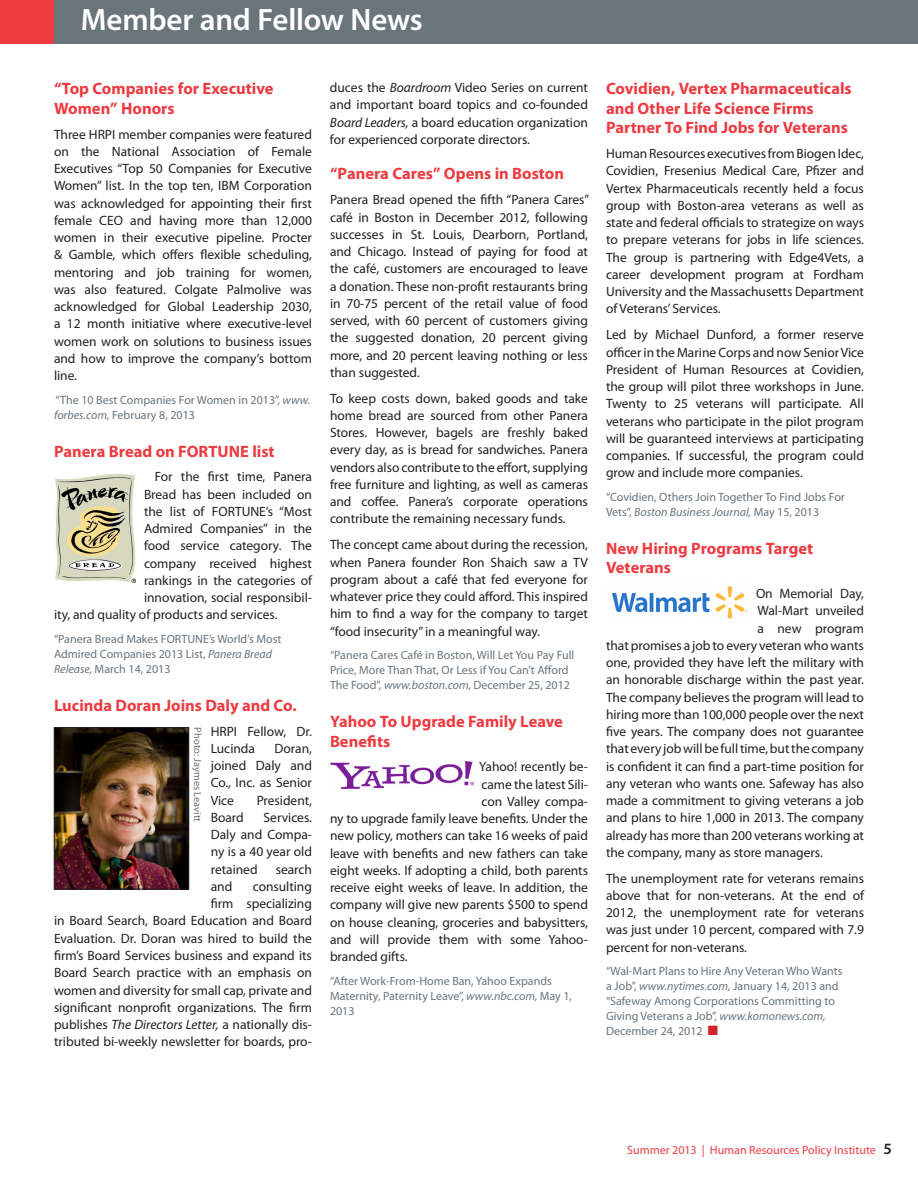
<style>
.page{position:relative;width:918px;height:1188px;background:#fff}
.page>*{position:absolute;margin:0;border:0;box-sizing:border-box;transform-origin:0 0}
.t1{font:600 31.05px "Myriad Pro";letter-spacing:-.005em;color:#fff}
.t2{font:700 16.5px/19.5px "Myriad Pro";color:#ee3a41}
.t3{font:13.5px/17.2px "Myriad Pro";color:#231f20;text-align:justify}
.t4{font:12px/15px "Myriad Pro";color:#6a747b}
.t5{font:12px "Myriad Pro";color:#ee3a41}
.t6{font:10.5px "Myriad Pro";color:#6a747b}
.s1{font-style:italic}
.s2{color:#d1232a}
.s3{font-weight:600;font-size:15.75px;color:#231f20}
</style>
<div class="page">
<div style="left:0;top:0;width:918px;height:43px;background:#6a747b"></div>
<div style="left:0;top:0;width:54px;height:43px;background:#ee3a41"></div>
<img style="left:56px;top:474px;width:80px;height:108px">
<img style="left:56px;top:729px;width:131px;height:158px">
<div style="left:54px;top:727px;width:135px;height:162px;border:1px solid #231f20"></div>
<img style="left:330px;top:762px;width:143px;height:27px">
<img style="left:612px;top:586px;width:136px;height:32px">
<h1 class="t1" style="left:81px;top:0;width:343px">Member and Fellow News</h1>
<p class="t2" style="left:54px;top:78px;width:221px">“Top Companies for Executive<br>Women” Honors</p>
<p class="t3" style="left:54px;top:125px;width:260px">Three HRPI member companies were featured on the National Association of Female Executives “Top 50 Companies for Executive Women” list. In the top ten, IBM Corporation was acknowledged for appointing their first female CEO and having more than 12,000 women in their executive pipeline. Procter &amp; Gamble, which offers flexible scheduling, mentoring and job training for women, was also featured. Colgate Palmolive was acknowledged for Global Leadership 2030, a 12 month initiative where executive-level women work on solutions to business issues and how to improve the company’s bottom line.</p>
<p class="t4" style="left:54px;top:392px;width:258px">“The 10 Best Companies For Women in 2013”, <span class="s1">www. forbes.com,</span> February 8, 2013</p>
<p class="t2" style="left:54px;top:441px;width:222px">Panera Bread on FORTUNE list</p>
<p class="t3" style="left:155px;top:468px;width:159px">For the first time, Panera</p>
<p class="t3" style="left:144px;top:485px;width:169px">Bread has been included on</p>
<p class="t3" style="left:144px;top:503px;width:169px">the list of FORTUNE’s “Most</p>
<p class="t3" style="left:144px;top:520px;width:170px">Admired Companies” in the</p>
<p class="t3" style="left:144px;top:537px;width:169px">food service category. The</p>
<p class="t3" style="left:144px;top:554px;width:170px">company received highest</p>
<p class="t3" style="left:144px;top:572px;width:169px">rankings in the categories of</p>
<p class="t3" style="left:144px;top:589px;width:170px">innovation, social responsibil-</p>
<p class="t3" style="left:54px;top:606px;width:225px">ity, and quality of products and services.</p>
<p class="t4" style="left:54px;top:631px;width:229px">“Panera Bread Makes FORTUNE’s World’s Most<br>Admired Companies 2013 List, <span class="s1">Panera Bread<br>Release,</span> March 14, 2013</p>
<p class="t2" style="left:54px;top:695px;width:244px">Lucinda Doran Joins Daly and Co.</p>
<p class="t3" style="left:211px;top:722px;width:103px">HRPI Fellow, Dr.<br>Lucinda</p>
<p class="t6" style="left:204px;top:727px;width:96px;rotate:90deg">Photo: Jaymes Leavitt</p>
<p class="t3" style="left:211px;top:740px;width:103px;text-indent:64px">Doran, joined Daly and Co., Inc. as Senior Vice</p>
<p class="t3" style="left:257px;top:791px;width:57px">President,</p>
<p class="t3" style="left:211px;top:809px;width:35px">Board</p>
<p class="t3" style="left:211px;top:809px;width:103px;text-indent:53px">Services.<br>Daly and Compa&shy;ny is a 40 year old retained</p>
<p class="t3" style="left:276px;top:860px;width:38px">search</p>
<p class="t3" style="left:54px;top:878px;width:259px;text-align:right">consulting<br>firm specializing<br>in Board Search, Board Education and Board Evaluation. Dr. Doran was hired to build the firm’s Board Services business and expand its Board Search practice with an emphasis on women and diversity for small cap, private and significant nonprofit organizations. The firm publishes <span class="s1">The Directors Letter,</span> a nationally dis&shy;tributed bi-weekly newsletter for boards, pro-</p>
<p class="t3" style="left:211px;top:878px;width:23px">and</p>
<p class="t3" style="left:330px;top:79px;width:260px">duces the <span class="s1">Boardroom</span> Video Series on current and important board topics and co-founded <span class="s1">Board Leaders,</span> a board education organization for experienced corporate directors.</p>
<p class="t2" style="left:330px;top:164px;width:236px">“Panera Cares” Opens in Boston</p>
<p class="t3" style="left:330px;top:191px;width:261px">Panera Bread opened the fifth “Panera Cares” café in Boston in December 2012, following successes in St. Louis, Dearborn, Portland, and Chicago. Instead of paying for food at the café, customers are encouraged to leave a donation. These non-profit restaurants bring in 70-75 percent of the retail value of food served, with 60 percent of customers giving the suggested donation, 20 percent giving more, and 20 percent leaving nothing or less than suggested.</p>
<p class="t3" style="left:330px;top:389px;width:260px">To keep costs down, baked goods and take home bread are sourced from other Panera Stores. However, bagels are freshly baked every day, as is bread for sandwiches. Panera vendors also contribute to the effort, supplying free furniture and lighting, as well as cameras and coffee. Panera’s corporate operations contribute the remaining necessary funds.</p>
<p class="t3" style="left:330px;top:536px;width:260px">The concept came about during the recession, when Panera founder Ron Shaich saw a TV program about a café that fed everyone for whatever price they could afford. This inspired him to find a way for the company to target “food insecurity” in a meaningful way.</p>
<p class="t4" style="left:330px;top:647px;width:246px">“Panera Cares Café in Boston, Will Let You Pay Full<br>Price, More Than That, Or Less if You Can’t Afford<br>The Food”, <span class="s1">www.boston.com,</span> December 25, 2012</p>
<p class="t2" style="left:330px;top:711px;width:234px">Yahoo To Upgrade Family Leave<br>Benefits</p>
<p class="t3" style="left:479px;top:758px;width:110px">Yahoo! recently be-</p>
<p class="t3" style="left:481px;top:775px;width:108px">came the latest Sili-</p>
<p class="t3" style="left:481px;top:793px;width:108px">con Valley compa-</p>
<p class="t3" style="left:330px;top:810px;width:259px">ny to upgrade family leave benefits. Under the</p>
<p class="t3" style="left:330px;top:827px;width:259px">new policy, mothers can take 16 weeks of paid</p>
<p class="t3" style="left:330px;top:844px;width:260px">leave with benefits and new fathers can take</p>
<p class="t3" style="left:330px;top:862px;width:260px">eight weeks. If adopting a child, both parents</p>
<p class="t3" style="left:330px;top:879px;width:260px">receive eight weeks of leave. In addition, the</p>
<p class="t3" style="left:330px;top:896px;width:259px">company will give new parents $500 to spend</p>
<p class="t3" style="left:330px;top:913px;width:259px">on house cleaning, groceries and babysitters,</p>
<p class="t3" style="left:330px;top:931px;width:260px">and will provide them with some Yahoo-</p>
<p class="t3" style="left:330px;top:948px;width:79px">branded gifts.</p>
<p class="t4" style="left:330px;top:973px;width:244px">“After Work-From-Home Ban, Yahoo Expands<br>Maternity, Paternity Leave”, <span class="s1">www.nbc.com,</span> May 1,<br>2013</p>
<p class="t2" style="left:606px;top:78px;width:247px">Covidien, Vertex Pharmaceuticals and Other Life Science Firms<br>Partner To Find Jobs for Veterans</p>
<p class="t3" style="left:606px;top:145px;width:260px">Human Resources executives from Biogen Idec, Covidien, Fresenius Medical Care, Pfizer and Vertex Pharmaceuticals recently held a focus group with Boston-area veterans as well as state and federal officials to strategize on ways to prepare veterans for jobs in life sciences.<br>The group is partnering with Edge4Vets, a career development program at Fordham University and the Massachusetts Department of Veterans’ Services.</p>
<p class="t3" style="left:606px;top:326px;width:260px">Led by Michael Dunford, a former reserve officer in the Marine Corps and now Senior Vice President of Human Resources at Covidien, the group will pilot three workshops in June.<br>Twenty to 25 veterans will participate. All veterans who participate in the pilot program will be guaranteed interviews at participating companies. If successful, the program could grow and include more companies.</p>
<p class="t4" style="left:606px;top:489px;width:240px">“Covidien, Others Join Together To Find Jobs For<br>Vets”, <span class="s1">Boston Business Journal,</span> May 15, 2013</p>
<p class="t2" style="left:606px;top:538px;width:209px">New Hiring Programs Target<br>Veterans</p>
<p class="t3" style="left:756px;top:585px;width:109px">On Memorial Day,</p>
<p class="t3" style="left:757px;top:602px;width:108px">Wal-Mart unveiled</p>
<p class="t3" style="left:757px;top:619px;width:108px">a new program</p>
<p class="t3" style="left:606px;top:636px;width:259px">that promises a job to every veteran who wants</p>
<p class="t3" style="left:606px;top:654px;width:259px">one, provided they have left the military with</p>
<p class="t3" style="left:606px;top:671px;width:259px">an honorable discharge within the past year.</p>
<p class="t3" style="left:606px;top:688px;width:260px">The company believes the program will lead to</p>
<p class="t3" style="left:606px;top:705px;width:259px">hiring more than 100,000 people over the next</p>
<p class="t3" style="left:606px;top:723px;width:259px">five years. The company does not guarantee</p>
<p class="t3" style="left:606px;top:740px;width:259px">that every job will be full time, but the company</p>
<p class="t3" style="left:606px;top:757px;width:259px">is confident it can find a part-time position for</p>
<p class="t3" style="left:606px;top:774px;width:260px">any veteran who wants one. Safeway has also</p>
<p class="t3" style="left:606px;top:792px;width:259px">made a commitment to giving veterans a job</p>
<p class="t3" style="left:606px;top:809px;width:259px">and plans to hire 1,000 in 2013. The company</p>
<p class="t3" style="left:606px;top:826px;width:259px">already has more than 200 veterans working at</p>
<p class="t3" style="left:606px;top:843px;width:218px">the company, many as store managers.</p>
<p class="t3" style="left:606px;top:869px;width:260px">The unemployment rate for veterans remains above that for non-veterans. At the end of 2012, the unemployment rate for veterans was just under 10 percent, compared with 7.9 percent for non-veterans.</p>
<p class="t4" style="left:606px;top:964px;width:238px">“Wal-Mart Plans to Hire Any Veteran Who Wants a Job”, <span class="s1">www.nytimes.com,</span> January 14, 2013 and “Safeway Among Corporations Committing to Giving Veterans a Job”, <span class="s1">www.komonews.com, </span>December 24, 2012 <span class="s2">■</span></p>
<p class="t5" style="left:627px;top:1143px;width:266px">Summer 2013 | Human Resources Policy Institute <span class="s3">5</span></p>
</div>
